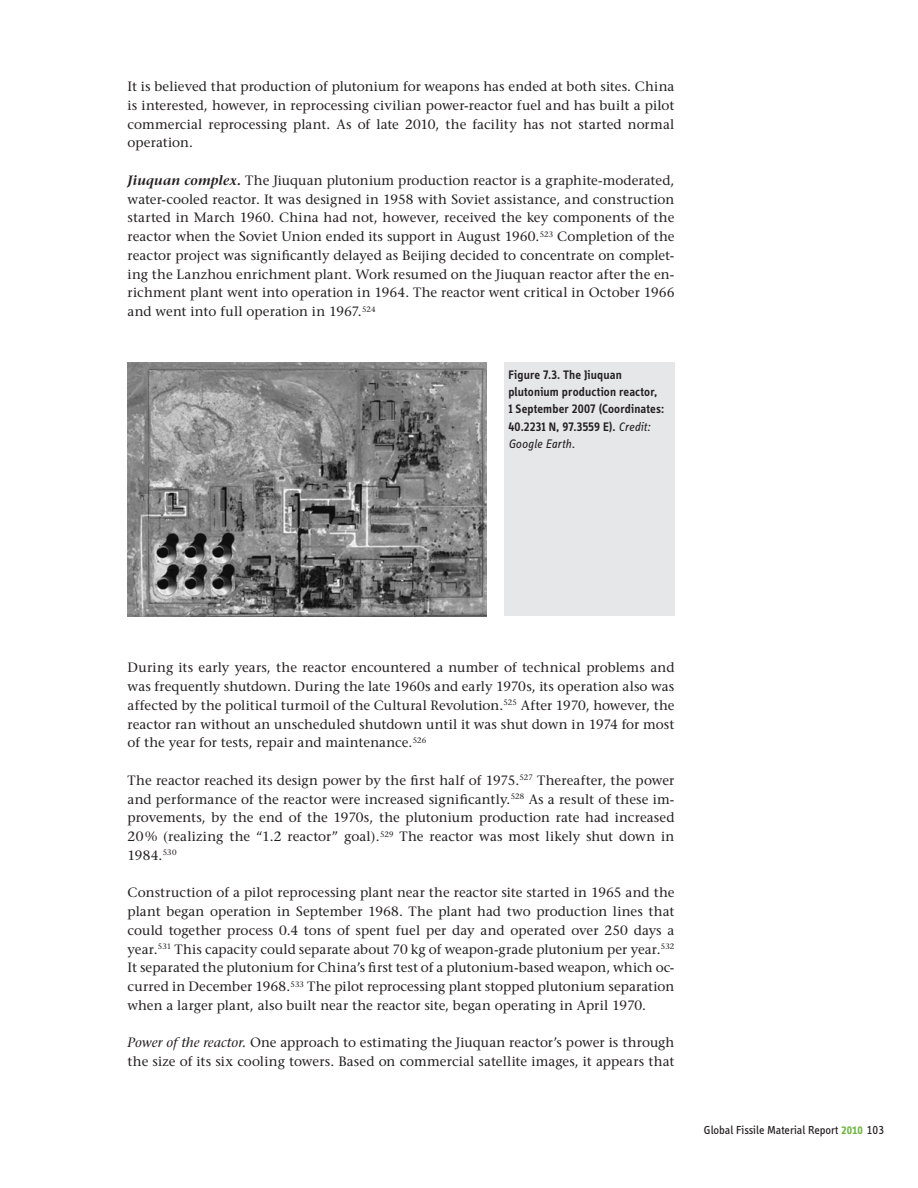
<style>
.page{position:relative;width:918px;height:1188px;background:#fff}
.page>*{position:absolute;margin:0;border:0;box-sizing:border-box;transform-origin:0 0}
.t1{font:13.5px/18.8px "Stone Serif";letter-spacing:.005em;color:#231f20;text-align:justify}
.t2{font:600 12.75px/17.2px "Info Disp";letter-spacing:.01em;color:#231f20}
.t3{font:12px "Info Disp";color:#231f20}
.s1{font-weight:600;font-style:italic}
.s2{font-weight:400;font-style:italic}
.s3{font-style:italic}
.s4{font-family:"Info Disp Bold Tf";font-size:11.25px;color:#6cb43f}
.s5{font-family:"Info Disp Book Tf"}
</style>
<div class="page">
<div style="left:504px;top:363px;width:171px;height:253px;background:#e6e7e9"></div>
<img style="left:128px;top:363px;width:358px;height:253px">
<p class="t1" style="left:128px;top:77px;width:548px">It is believed that production of plutonium for weapons has ended at both sites. China is interested, however, in reprocessing civilian power-reactor fuel and has built a pilot commercial reprocessing plant. As of late 2010, the facility has not started normal operation.</p>
<p class="t1" style="left:128px;top:171px;width:548px"><span class="s1">Jiuquan complex.</span> The Jiuquan plutonium production reactor is a graphite-moderated, water-cooled reactor. It was designed in 1958 with Soviet assistance, and construction started in March 1960. China had not, however, received the key components of the reactor when the Soviet Union ended its support in August 1960.<sup>523</sup> Completion of the reactor project was significantly delayed as Beijing decided to concentrate on complet&shy;ing the Lanzhou enrichment plant. Work resumed on the Jiuquan reactor after the en&shy;richment plant went into operation in 1964. The reactor went critical in October 1966 and went into full operation in 1967.<sup>524</sup></p>
<p class="t2" style="left:508px;top:366px;width:157px">Figure 7.3. The Jiuquan plutonium production reactor,<br>1 September 2007 (Coordinates:<br>40.2231 N, 97.3559 E). <span class="s2">Credit:<br>Google Earth.</span></p>
<p class="t1" style="left:128px;top:658px;width:548px">During its early years, the reactor encountered a number of technical problems and was frequently shutdown. During the late 1960s and early 1970s, its operation also was affected by the political turmoil of the Cultural Revolution.<sup>525</sup> After 1970, however, the reactor ran without an unscheduled shutdown until it was shut down in 1974 for most of the year for tests, repair and maintenance.<sup>526</sup></p>
<p class="t1" style="left:128px;top:771px;width:548px">The reactor reached its design power by the first half of 1975.<sup>527</sup> Thereafter, the power and performance of the reactor were increased significantly.<sup>528</sup> As a result of these im&shy;provements, by the end of the 1970s, the plutonium production rate had increased 20% (realizing the “1.2 reactor” goal).<sup>529</sup> The reactor was most likely shut down in 1984.<sup>530</sup></p>
<p class="t1" style="left:128px;top:883px;width:548px">Construction of a pilot reprocessing plant near the reactor site started in 1965 and the plant began operation in September 1968. The plant had two production lines that could together process 0.4 tons of spent fuel per day and operated over 250 days a year.<sup>531</sup> This capacity could separate about 70 kg of weapon-grade plutonium per year.<sup>532<br></sup>It separated the plutonium for China’s first test of a plutonium-based weapon, which oc&shy;curred in December 1968.<sup>533</sup> The pilot reprocessing plant stopped plutonium separation when a larger plant, also built near the reactor site, began operating in April 1970.</p>
<p class="t1" style="left:128px;top:1033px;width:548px"><span class="s3">Power of the reactor.</span> One approach to estimating the Jiuquan reactor’s power is through the size of its six cooling towers. Based on commercial satellite images, it appears that</p>
<p class="t3" style="left:704px;top:1124px;width:180px">Global Fissile Material Report <span class="s4">2010</span> <span class="s5">103</span></p>
</div>
